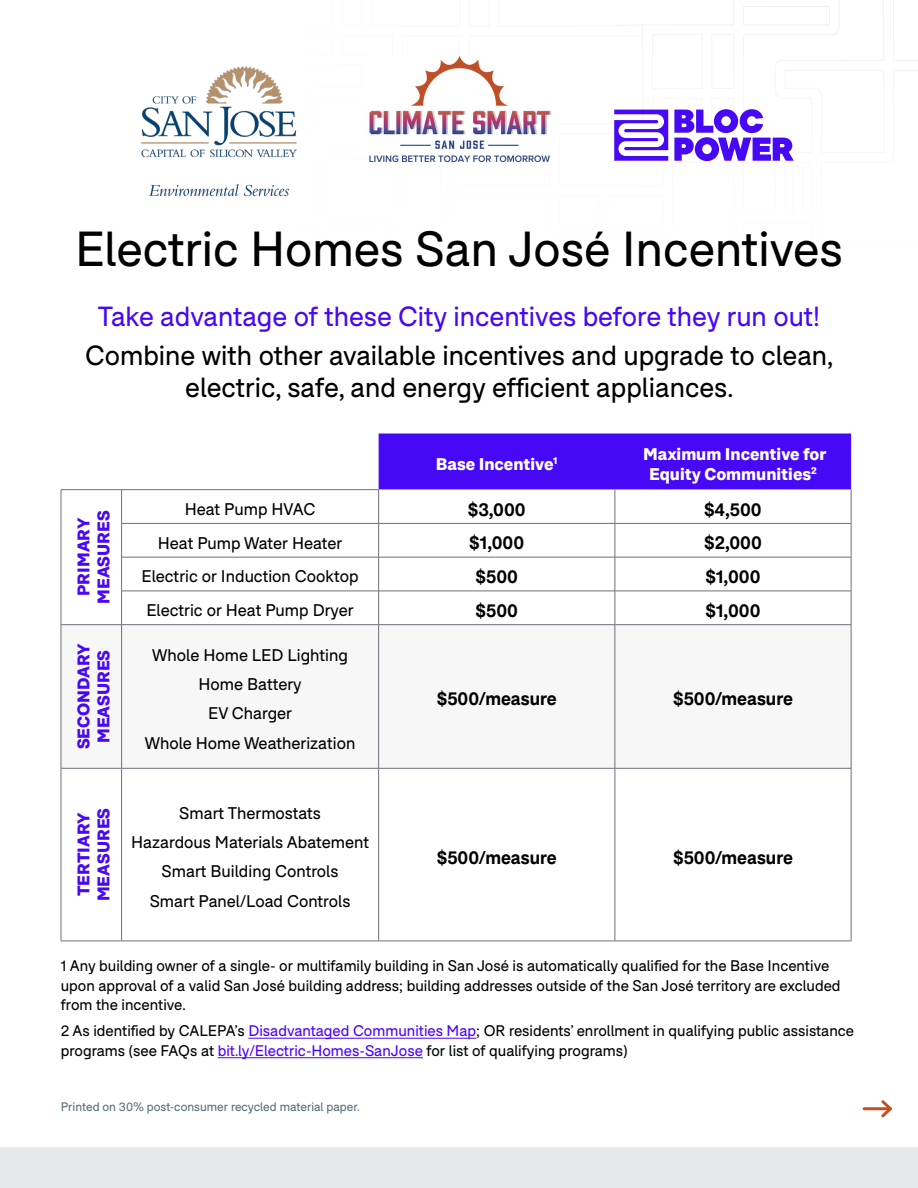
<style>
.page{position:relative;width:918px;height:1188px;background:#fff}
.page>*{position:absolute;margin:0;border:0;box-sizing:border-box;transform-origin:0 0}
.t1{font:48px "F37 Bolton";color:#000}
.Large_Paragraph{font:27px/32.4px "F37 Bolton";color:#000;text-align:center}
.Large_Paragraph-2{font:27px "F37 Bolton";color:#4608f5}
.t2{font:700 18px "F37 Bolton";color:#000}
.t3{font:16.5px "F37 Bolton";color:#000}
.t4{font:800 16.5px/19.8px "F37 Bolton";color:#fff;text-align:center}
.t5{font:800 16.5px/19.8px "F37 Bolton";color:#4608f5;text-align:center}
.Small_Paragraph{font:15px/19.5px "F37 Bolton";color:#000}
.Main_Body{font:12px "F37 Bolton";color:#566e7b}
.s1{color:#4d00ff}
</style>
<div class="page">
<img style="left:141px;top:66px;width:156px;height:131px">
<img style="left:369px;top:57px;width:183px;height:105px">
<svg style="left:614px;top:109px;width:180px;height:52px"></svg>
<hr style="left:248px;top:1038px;width:228px;height:1px;background:#4d00ff">
<hr style="left:218px;top:1057px;width:205px;height:1px;background:#4d00ff">
<div style="left:379px;top:434px;width:472px;height:56px;background:#4608f5"></div>
<svg style="left:62px;top:490px;width:789px;height:451px"></svg>
<svg style="left:62px;top:625px;width:789px;height:143px"></svg>
<hr style="left:61px;top:490px;width:1px;height:33px;background:#726e7c">
<hr style="left:61px;top:523px;width:1px;height:34px;background:#726e7c">
<hr style="left:61px;top:557px;width:1px;height:34px;background:#726e7c">
<hr style="left:61px;top:591px;width:1px;height:33px;background:#726e7c">
<hr style="left:121px;top:490px;width:1px;height:33px;background:#726e7c">
<hr style="left:378px;top:490px;width:1px;height:33px;background:#726e7c">
<hr style="left:615px;top:490px;width:1px;height:33px;background:#726e7c">
<hr style="left:851px;top:490px;width:1px;height:33px;background:#726e7c">
<hr style="left:121px;top:523px;width:258px;height:1px;background:#726e7c">
<hr style="left:121px;top:524px;width:1px;height:33px;background:#726e7c">
<hr style="left:379px;top:523px;width:236px;height:1px;background:#726e7c">
<hr style="left:378px;top:524px;width:1px;height:33px;background:#726e7c">
<hr style="left:615px;top:523px;width:236px;height:1px;background:#726e7c">
<hr style="left:615px;top:524px;width:1px;height:33px;background:#726e7c">
<hr style="left:851px;top:524px;width:1px;height:33px;background:#726e7c">
<hr style="left:121px;top:557px;width:258px;height:1px;background:#726e7c">
<hr style="left:121px;top:557px;width:1px;height:34px;background:#726e7c">
<hr style="left:379px;top:557px;width:236px;height:1px;background:#726e7c">
<hr style="left:378px;top:557px;width:1px;height:34px;background:#726e7c">
<hr style="left:615px;top:557px;width:236px;height:1px;background:#726e7c">
<hr style="left:615px;top:557px;width:1px;height:34px;background:#726e7c">
<hr style="left:851px;top:557px;width:1px;height:34px;background:#726e7c">
<hr style="left:121px;top:591px;width:258px;height:1px;background:#726e7c">
<hr style="left:121px;top:591px;width:1px;height:33px;background:#726e7c">
<hr style="left:379px;top:591px;width:236px;height:1px;background:#726e7c">
<hr style="left:378px;top:591px;width:1px;height:33px;background:#726e7c">
<hr style="left:615px;top:591px;width:236px;height:1px;background:#726e7c">
<hr style="left:615px;top:591px;width:1px;height:33px;background:#726e7c">
<hr style="left:851px;top:591px;width:1px;height:33px;background:#726e7c">
<hr style="left:61px;top:624px;width:61px;height:1px;background:#726e7c">
<hr style="left:61px;top:625px;width:1px;height:143px;background:#726e7c">
<hr style="left:122px;top:624px;width:257px;height:1px;background:#726e7c">
<hr style="left:121px;top:625px;width:1px;height:143px;background:#726e7c">
<hr style="left:379px;top:624px;width:236px;height:1px;background:#726e7c">
<hr style="left:378px;top:625px;width:1px;height:143px;background:#726e7c">
<hr style="left:615px;top:624px;width:236px;height:1px;background:#726e7c">
<hr style="left:615px;top:625px;width:1px;height:143px;background:#726e7c">
<hr style="left:851px;top:625px;width:1px;height:143px;background:#726e7c">
<hr style="left:61px;top:768px;width:61px;height:1px;background:#726e7c">
<hr style="left:61px;top:768px;width:1px;height:173px;background:#726e7c">
<hr style="left:122px;top:768px;width:257px;height:1px;background:#726e7c">
<hr style="left:121px;top:768px;width:1px;height:173px;background:#726e7c">
<hr style="left:379px;top:768px;width:236px;height:1px;background:#726e7c">
<hr style="left:378px;top:768px;width:1px;height:173px;background:#726e7c">
<hr style="left:615px;top:768px;width:236px;height:1px;background:#726e7c">
<hr style="left:615px;top:768px;width:1px;height:173px;background:#726e7c">
<hr style="left:851px;top:768px;width:1px;height:173px;background:#726e7c">
<hr style="left:61px;top:941px;width:61px;height:1px;background:#726e7c">
<hr style="left:122px;top:941px;width:257px;height:1px;background:#726e7c">
<hr style="left:379px;top:941px;width:236px;height:1px;background:#726e7c">
<hr style="left:615px;top:941px;width:236px;height:1px;background:#726e7c">
<hr style="left:61px;top:489px;width:61px;height:1px;background:#726e7c">
<hr style="left:122px;top:489px;width:257px;height:1px;background:#726e7c">
<div style="left:0;top:1147px;width:918px;height:41px;background:#e6e7e8"></div>
<hr style="left:864px;top:1107px;width:26px;height:3px;background:#c05028">
<svg style="left:879px;top:1100px;width:13px;height:18px"></svg>
<p class="t1" style="left:75px;top:213px;width:769px">Electric Homes San José Incentives</p>
<p class="Large_Paragraph-2" style="left:98px;top:296px;width:724px">Take advantage of these City incentives before they run out!</p>
<p class="Large_Paragraph" style="left:85px;top:337px;width:750px">Combine with other available incentives and upgrade to clean, electric, safe, and energy efficient appliances.</p>
<p class="t5" style="left:73px;top:604px;width:95px;rotate:-90deg">PRIMARY<br>MEASURES</p>
<p class="t4" style="left:436px;top:453px;width:123px">Base Incentive<sup>1</sup></p>
<p class="t4" style="left:643px;top:443px;width:185px">Maximum Incentive for<br>Equity Communities<sup>2</sup></p>
<p class="t3" style="left:185px;top:496px;width:132px">Heat Pump HVAC</p>
<p class="t2" style="left:468px;top:495px;width:59px">$3,000</p>
<p class="t2" style="left:704px;top:495px;width:59px">$4,500</p>
<p class="t3" style="left:158px;top:530px;width:186px">Heat Pump Water Heater</p>
<p class="t2" style="left:469px;top:529px;width:56px">$1,000</p>
<p class="t2" style="left:704px;top:529px;width:59px">$2,000</p>
<p class="t3" style="left:142px;top:564px;width:218px">Electric or Induction Cooktop</p>
<p class="t2" style="left:476px;top:562px;width:44px">$500</p>
<p class="t2" style="left:706px;top:562px;width:56px">$1,000</p>
<p class="t3" style="left:147px;top:598px;width:209px">Electric or Heat Pump Dryer</p>
<p class="t2" style="left:476px;top:596px;width:44px">$500</p>
<p class="t2" style="left:706px;top:596px;width:56px">$1,000</p>
<p class="t5" style="left:73px;top:749px;width:108px;rotate:-90deg">SECONDARY<br>MEASURES</p>
<p class="t3" style="left:152px;top:642px;width:197px">Whole Home LED Lighting</p>
<p class="t3" style="left:199px;top:672px;width:104px">Home Battery</p>
<p class="t3" style="left:208px;top:701px;width:86px">EV Charger</p>
<p class="t3" style="left:145px;top:730px;width:212px">Whole Home Weatherization</p>
<p class="t5" style="left:73px;top:901px;width:95px;rotate:-90deg">TERTIARY<br>MEASURES</p>
<p class="t3" style="left:179px;top:800px;width:143px">Smart Thermostats</p>
<p class="t3" style="left:131px;top:830px;width:239px">Hazardous Materials Abatement</p>
<p class="t3" style="left:162px;top:859px;width:178px">Smart Building Controls</p>
<p class="t3" style="left:150px;top:888px;width:202px">Smart Panel/Load Controls</p>
<p class="t2" style="left:437px;top:685px;width:121px">$500/measure</p>
<p class="t2" style="left:673px;top:685px;width:121px">$500/measure</p>
<p class="t2" style="left:437px;top:843px;width:121px">$500/measure</p>
<p class="t2" style="left:673px;top:843px;width:121px">$500/measure</p>
<p class="Small_Paragraph" style="left:61px;top:955px;width:781px">1 Any building owner of a single- or multifamily building in San José is automatically qualified for the Base Incentive upon approval of a valid San José building address; building addresses outside of the San José territory are excluded from the incentive.</p>
<p class="Small_Paragraph" style="left:61px;top:1020px;width:795px">2 As identified by CALEPA’s <span class="s1">Disadvantaged Communities Map</span>; OR residents’ enrollment in qualifying public assistance programs (see FAQs at <span class="s1">bit.ly/Electric-Homes-SanJose</span> for list of qualifying programs)</p>
<p class="Main_Body" style="left:61px;top:1097px;width:300px">Printed on 30% post-consumer recycled material paper.</p>
</div>
